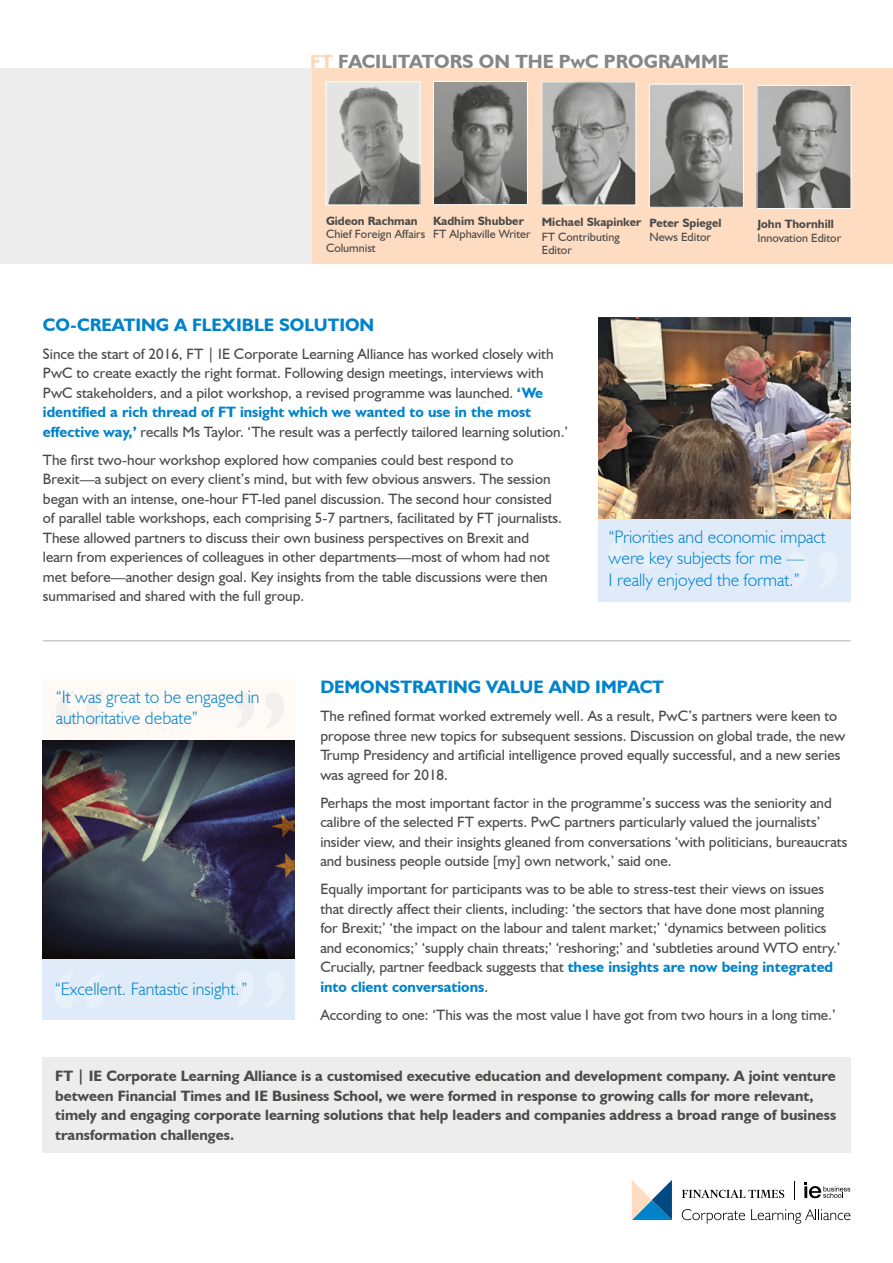
<style>
.page{position:relative;width:893px;height:1263px;background:#fff}
.page>*{position:absolute;margin:0;border:0;box-sizing:border-box;transform-origin:0 0}
.t1{font:700 19.2px "Humanist 521 BT";color:#878787}
.t2{font:300 18px/21.6px "Humanist 521 BT";color:#0083ca}
.Sub_heading{font:700 18px "Humanist 521 BT";color:#0083ca}
.Body_copy{font:15px/19.5px "Humanist 521 BT";color:#4a4a49}
.Body_copy-2{font:700 15px/19.5px "Humanist 521 BT";color:#4a4a49}
.Body_copy-3{font:12px/13.5px "Humanist 521 BT";color:#4a4a49}
.Body_copy-4{font:700 12px/15px "Humanist 521 BT";color:#4a4a49}
.s1{color:#fcd7ba}
.s2{font-weight:700}
.s3{font-weight:400}
.s4{font-weight:700;color:#0083ca}
</style>
<div class="page">
<img style="left:43px;top:740px;width:252px;height:219px">
<img style="left:598px;top:317px;width:252px;height:202px">
<svg style="left:682px;top:1190px;width:102px;height:8px"></svg>
<svg style="left:632px;top:1180px;width:40px;height:40px"></svg>
<svg style="left:682px;top:1209px;width:63px;height:14px"></svg>
<svg style="left:751px;top:1209px;width:99px;height:15px"></svg>
<svg style="left:804px;top:1182px;width:46px;height:16px"></svg>
<svg style="left:794px;top:1181px;width:1px;height:18px"></svg>
<div style="left:43px;top:1057px;width:808px;height:95px;background:#ededed"></div>
<div style="left:598px;top:519px;width:252px;height:82px;background:#dfebf9"></div>
<div style="left:311px;top:68px;width:582px;height:196px;background:#fddcc1"></div>
<img style="left:543px;top:83px;width:91px;height:120px">
<div style="left:541px;top:81px;width:95px;height:124px;border:1px solid #fff"></div>
<img style="left:651px;top:86px;width:91px;height:120px">
<div style="left:649px;top:84px;width:95px;height:124px;border:1px solid #fff"></div>
<img style="left:758px;top:87px;width:91px;height:120px">
<div style="left:756px;top:85px;width:95px;height:124px;border:1px solid #fff"></div>
<img style="left:435px;top:83px;width:91px;height:120px">
<div style="left:433px;top:81px;width:95px;height:124px;border:1px solid #fff"></div>
<img style="left:328px;top:83px;width:90px;height:120px">
<div style="left:326px;top:81px;width:94px;height:124px;border:1px solid #fff"></div>
<div style="left:43px;top:679px;width:252px;height:61px;background:#fffaf6"></div>
<svg style="left:236px;top:692px;width:48px;height:37px"></svg>
<svg style="left:56px;top:691px;width:48px;height:36px"></svg>
<div style="left:43px;top:959px;width:252px;height:60px;background:#dfebf9"></div>
<hr style="left:43px;top:640px;width:808px;height:1px;background:#b3b2b2">
<div style="left:0;top:68px;width:311px;height:196px;background:#ededed"></div>
<p class="t1" style="left:310px;top:50px;width:420px"><span class="s1">FT</span> FACILITATORS ON THE PwC PROGRAMME</p>
<p class="Body_copy-3" style="left:326px;top:214px;width:101px"><span class="s2">Gideon Rachman<br></span>Chief Foreign Affairs<br>Columnist</p>
<p class="Body_copy-3" style="left:433px;top:214px;width:99px"><span class="s2">Kadhim Shubber<br></span>FT Alphaville Writer</p>
<p class="Body_copy-4" style="left:542px;top:214px;width:101px">Michael Skapinker<br><span class="s3">FT Contributing</span></p>
<p class="Body_copy-3" style="left:542px;top:243px;width:32px">Editor</p>
<p class="Body_copy-4" style="left:649px;top:216px;width:74px;line-height:13.5px">Peter Spiegel<br><span class="s3">News Editor</span></p>
<p class="Body_copy-3" style="left:757px;top:217px;width:85px"><span class="s2">John Thornhill<br></span>Innovation Editor</p>
<p class="Sub_heading" style="left:43px;top:314px;width:333px">CO-CREATING A FLEXIBLE SOLUTION</p>
<p class="Body_copy" style="left:43px;top:344px;width:527px">Since the start of 2016, FT | IE Corporate Learning Alliance has worked closely with PwC to create exactly the right format. Following design meetings, interviews with PwC stakeholders, and a pilot workshop, a revised programme was launched. <span class="s4">‘We identified a rich thread of FT insight which we wanted to use in the most effective way,’</span> recalls Ms Taylor. ‘The result was a perfectly tailored learning solution.’</p>
<p class="Body_copy" style="left:43px;top:450px;width:521px">The first two-hour workshop explored how companies could best respond to Brexit—a subject on every client’s mind, but with few obvious answers. The session began with an intense, one-hour FT-led panel discussion. The second hour consisted of parallel table workshops, each comprising 5-7 partners, facilitated by FT journalists.<br>These allowed partners to discuss their own business perspectives on Brexit and learn from experiences of colleagues in other departments—most of whom had not met before—another design goal. Key insights from the table discussions were then summarised and shared with the full group.</p>
<p class="t2" style="left:608px;top:525px;width:219px">“Priorities and economic impact were key subjects for me —<br>I really enjoyed the format.”</p>
<p class="t2" style="left:56px;top:685px;width:205px">“It was great to be engaged in authoritative debate”</p>
<p class="t2" style="left:55px;top:978px;width:194px">“Excellent. Fantastic insight.”</p>
<p class="Sub_heading" style="left:320px;top:676px;width:345px">DEMONSTRATING VALUE AND IMPACT</p>
<p class="Body_copy" style="left:320px;top:706px;width:527px">The refined format worked extremely well. As a result, PwC’s partners were keen to propose three new topics for subsequent sessions. Discussion on global trade, the new Trump Presidency and artificial intelligence proved equally successful, and a new series was agreed for 2018.</p>
<p class="Body_copy" style="left:320px;top:792px;width:528px">Perhaps the most important factor in the programme’s success was the seniority and calibre of the selected FT experts. PwC partners particularly valued the journalists’ insider view, and their insights gleaned from conversations ‘with politicians, bureaucrats and business people outside [my] own network,’ said one.</p>
<p class="Body_copy" style="left:320px;top:879px;width:521px">Equally important for participants was to be able to stress-test their views on issues that directly affect their clients, including: ‘the sectors that have done most planning for Brexit;’ ‘the impact on the labour and talent market;’ ‘dynamics between politics and economics;’ ‘supply chain threats;’ ‘reshoring;’ and ‘subtleties around WTO entry.’ Crucially, partner feedback suggests that <span class="s4">these insights are now being integrated into client conversations</span>.</p>
<p class="Body_copy" style="left:320px;top:1004px;width:517px">According to one: ‘This was the most value I have got from two hours in a long time.’</p>
<p class="Body_copy-2" style="left:55px;top:1066px;width:782px">FT | IE Corporate Learning Alliance is a customised executive education and development company. A joint venture between Financial Times and IE Business School, we were formed in response to growing calls for more relevant, timely and engaging corporate learning solutions that help leaders and companies address a broad range of business transformation challenges.</p>
</div>
